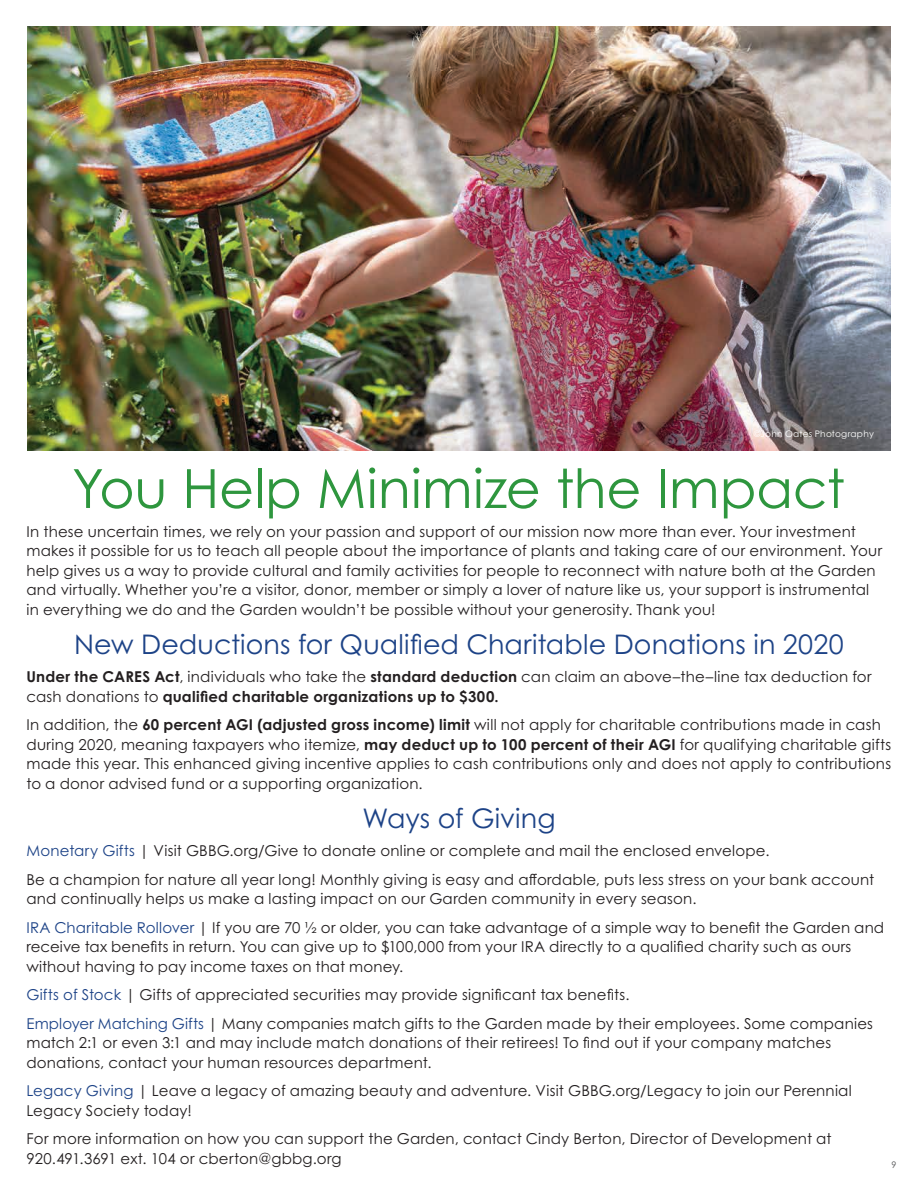
<style>
.page{position:relative;width:918px;height:1188px;background:#fff}
.page>*{position:absolute;margin:0;border:0;box-sizing:border-box;transform-origin:0 0}
.t1{font:54px "Century Gothic Pro";color:#2e963e}
.t2{font:27px "Century Gothic Pro";letter-spacing:.005em;color:#1d4387}
.t3{font:15px/19.5px "Century Gothic Pro";letter-spacing:.01em;color:#231f20}
.t4{font:9px "Century Gothic Pro";letter-spacing:.03em;color:#fff}
.t5{font:9px "Century Gothic Pro";color:#535456}
.s1{font-weight:700}
.s2{color:#1d4387}
</style>
<div class="page">
<img style="left:27px;top:27px;width:863px;height:423px">
<p class="t4" style="left:754px;top:429px;width:121px">©John Oates Photography</p>
<h1 class="t1" style="left:72px;top:456px;width:774px">You Help Minimize the Impact</h1>
<p class="t3" style="left:26px;top:521px;width:857px">In these uncertain times, we rely on your passion and support of our mission now more than ever. Your investment makes it possible for us to teach all people about the importance of plants and taking care of our environment. Your help gives us a way to provide cultural and family activities for people to reconnect with nature both at the Garden and virtually. Whether you’re a visitor, donor, member or simply a lover of nature like us, your support is instrumental in everything we do and the Garden wouldn’t be possible without your generosity. Thank you!</p>
<h2 class="t2" style="left:74px;top:628px;width:771px">New Deductions for Qualified Charitable Donations in 2020</h2>
<p class="t3" style="left:26px;top:667px;width:847px"><span class="s1">Under the CARES Act</span>, individuals who take the <span class="s1">standard deduction</span> can claim an above–the–line tax deduction for cash donations to <span class="s1">qualified charitable organizations up to $300.</span></p>
<p class="t3" style="left:26px;top:715px;width:866px">In addition, the <span class="s1">60 percent AGI (adjusted gross income) limit</span> will not apply for charitable contributions made in cash during 2020, meaning taxpayers who itemize, <span class="s1">may deduct up to 100 percent of their AGI</span> for qualifying charitable gifts made this year. This enhanced giving incentive applies to cash contributions only and does not apply to contributions to a donor advised fund or a supporting organization.</p>
<h2 class="t2" style="left:362px;top:802px;width:195px">Ways of Giving</h2>
<p class="t3" style="left:26px;top:836px;width:849px;line-height:28.5px"><span class="s2">Monetary Gifts</span> | Visit GBBG.org/Give to donate online or complete and mail the enclosed envelope.<br>Be a champion for nature all year long! Monthly giving is easy and affordable, puts less stress on your bank account</p>
<p class="t3" style="left:26px;top:884px;width:859px;line-height:28.5px">and continually helps us make a lasting impact on our Garden community in every season.<br><span class="s2">IRA Charitable Rollover</span> | If you are 70 ½ or older, you can take advantage of a simple way to benefit the Garden and</p>
<p class="t3" style="left:26px;top:937px;width:827px">receive tax benefits in return. You can give up to $100,000 from your IRA directly to a qualified charity such as ours without having to pay income taxes on that money.</p>
<p class="t3" style="left:26px;top:980px;width:848px;line-height:28.5px"><span class="s2">Gifts of Stock</span> | Gifts of appreciated securities may provide significant tax benefits.<br><span class="s2">Employer Matching Gifts</span> | Many companies match gifts to the Garden made by their employees. Some companies</p>
<p class="t3" style="left:26px;top:1033px;width:806px">match 2:1 or even 3:1 and may include match donations of their retirees! To find out if your company matches donations, contact your human resources department.</p>
<p class="t3" style="left:26px;top:1081px;width:827px"><span class="s2">Legacy Giving</span> | Leave a legacy of amazing beauty and adventure. Visit GBBG.org/Legacy to join our Perennial<br>Legacy Society today!</p>
<p class="t3" style="left:26px;top:1129px;width:807px">For more information on how you can support the Garden, contact Cindy Berton, Director of Development at<br>920.491.3691 ext. 104 or cberton@gbbg.org</p>
<p class="t5" style="left:892px;top:1159px;width:6px">9</p>
</div>
